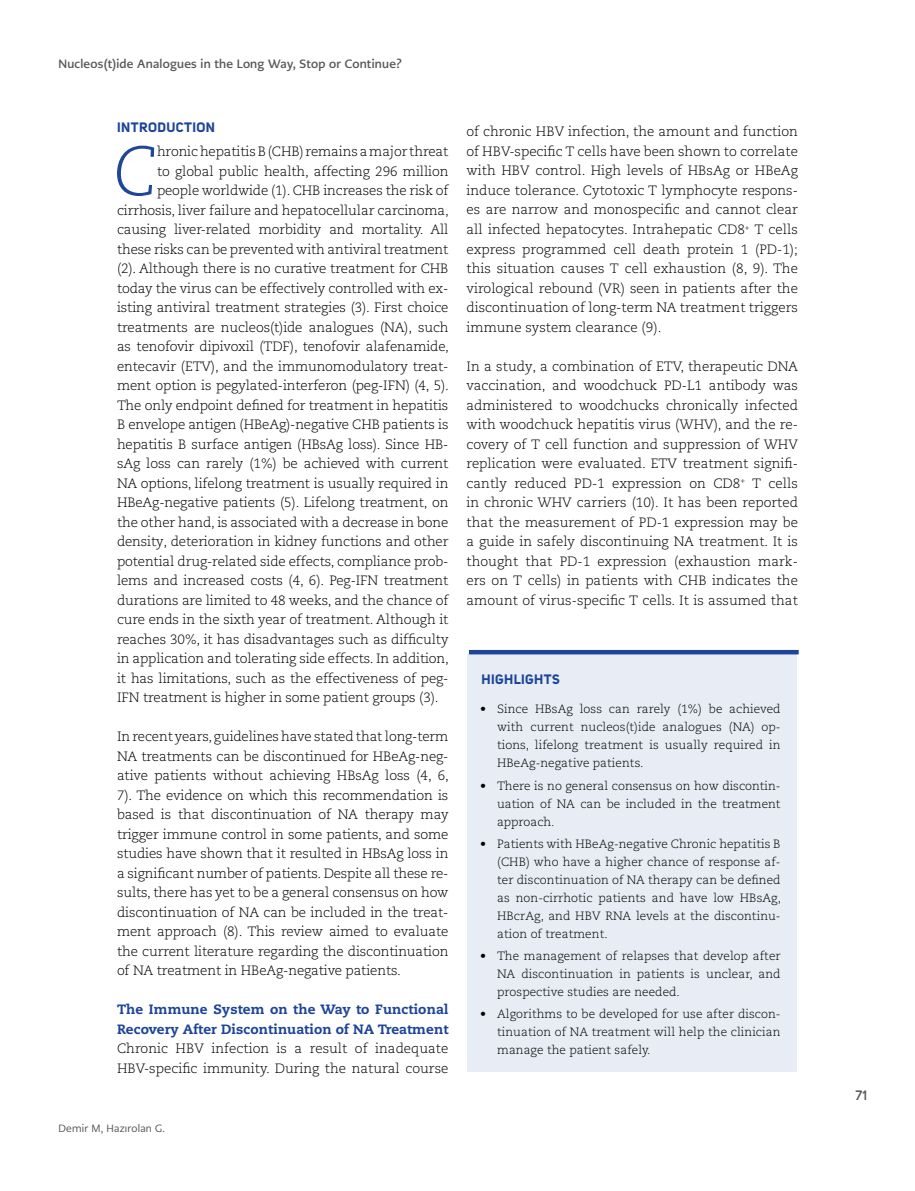
<style>
.page{position:relative;width:915px;height:1191px;background:#fff}
.page>*{position:absolute;margin:0;border:0;box-sizing:border-box;transform-origin:0 0}
.t1{font:italic 300 69.15px "Caecilia LT Pro 46";color:#1e4797}
.t2{font:300 13.5px/19.5px "Caecilia LT Pro 45";letter-spacing:-.01em;color:#000;text-align:justify}
.t3{font:800 13.5px/19.5px "Caecilia LT Pro 85";letter-spacing:.01em;color:#1d4498}
.t4{font:700 13.5px "Uni Sans";letter-spacing:.03em;color:#1d4498}
.t5{font:600 13.5px "Uni Sans";color:#58595b}
.t6{font:300 12px/18px "Caecilia LT Pro 45";letter-spacing:.005em;color:#000;text-align:justify}
.t7{font:700 12px "PMN Caecilia Sans Head";letter-spacing:.02em;color:#58585a}
.t8{font:10.5px "PMN Caecilia Sans Head";letter-spacing:.02em;color:#58585a}
</style>
<div class="page">
<div style="left:467px;top:654px;width:329px;height:417px;background:#e8edf5"></div>
<hr style="left:469px;top:650px;width:329px;height:4px;background:#1d4498">
<p class="t7" style="left:58px;top:56px;width:345px">Nucleos(t)ide Analogues in the Long Way, Stop or Continue?</p>
<p class="t4" style="left:117px;top:119px;width:99px">INTRODUCTION</p>
<h1 class="t1" style="left:113px;top:128px;width:46px">C</h1>
<p class="t2" style="left:157px;top:141px;width:293px">hronic hepatitis B (CHB) remains a major threat</p>
<p class="t2" style="left:157px;top:161px;width:293px">to global public health, affecting 296 million</p>
<p class="t2" style="left:157px;top:180px;width:293px">people worldwide (1). CHB increases the risk of</p>
<p class="t2" style="left:117px;top:200px;width:333px">cirrhosis, liver failure and hepatocellular carcinoma,</p>
<p class="t2" style="left:117px;top:219px;width:333px">causing liver-related morbidity and mortality. All</p>
<p class="t2" style="left:117px;top:239px;width:333px">these risks can be prevented with antiviral treatment</p>
<p class="t2" style="left:117px;top:258px;width:333px">(2). Although there is no curative treatment for CHB</p>
<p class="t2" style="left:117px;top:278px;width:333px">today the virus can be effectively controlled with ex-</p>
<p class="t2" style="left:117px;top:297px;width:333px">isting antiviral treatment strategies (3). First choice</p>
<p class="t2" style="left:117px;top:317px;width:333px">treatments are nucleos(t)ide analogues (NA), such</p>
<p class="t2" style="left:117px;top:336px;width:333px">as tenofovir dipivoxil (TDF), tenofovir alafenamide,</p>
<p class="t2" style="left:117px;top:356px;width:333px">entecavir (ETV), and the immunomodulatory treat-</p>
<p class="t2" style="left:117px;top:375px;width:333px">ment option is pegylated-interferon (peg-IFN) (4, 5).</p>
<p class="t2" style="left:117px;top:395px;width:333px">The only endpoint defined for treatment in hepatitis</p>
<p class="t2" style="left:117px;top:414px;width:333px">B envelope antigen (HBeAg)-negative CHB patients is</p>
<p class="t2" style="left:117px;top:434px;width:333px">hepatitis B surface antigen (HBsAg loss). Since HB-</p>
<p class="t2" style="left:117px;top:453px;width:333px">sAg loss can rarely (1%) be achieved with current</p>
<p class="t2" style="left:117px;top:473px;width:333px">NA options, lifelong treatment is usually required in</p>
<p class="t2" style="left:117px;top:492px;width:333px">HBeAg-negative patients (5). Lifelong treatment, on</p>
<p class="t2" style="left:117px;top:512px;width:333px">the other hand, is associated with a decrease in bone</p>
<p class="t2" style="left:117px;top:531px;width:333px">density, deterioration in kidney functions and other</p>
<p class="t2" style="left:117px;top:551px;width:333px">potential drug-related side effects, compliance prob-</p>
<p class="t2" style="left:117px;top:570px;width:333px">lems and increased costs (4, 6). Peg-IFN treatment</p>
<p class="t2" style="left:117px;top:590px;width:333px">durations are limited to 48 weeks, and the chance of</p>
<p class="t2" style="left:117px;top:609px;width:333px">cure ends in the sixth year of treatment. Although it</p>
<p class="t2" style="left:117px;top:629px;width:333px">reaches 30%, it has disadvantages such as difficulty</p>
<p class="t2" style="left:117px;top:648px;width:333px">in application and tolerating side effects. In addition,</p>
<p class="t2" style="left:117px;top:668px;width:333px">it has limitations, such as the effectiveness of peg-</p>
<p class="t2" style="left:117px;top:687px;width:323px">IFN treatment is higher in some patient groups (3).</p>
<p class="t2" style="left:117px;top:726px;width:333px">In recent years, guidelines have stated that long-term NA treatments can be discontinued for HBeAg-neg&shy;ative patients without achieving HBsAg loss (4, 6, 7). The evidence on which this recommendation is based is that discontinuation of NA therapy may trigger immune control in some patients, and some studies have shown that it resulted in HBsAg loss in a significant number of patients. Despite all these re&shy;sults, there has yet to be a general consensus on how discontinuation of NA can be included in the treat&shy;ment approach (8). This review aimed to evaluate the current literature regarding the discontinuation of NA treatment in HBeAg-negative patients.</p>
<p class="t3" style="left:117px;top:999px;width:333px">The Immune System on the Way to Functional<br>Recovery After Discontinuation of NA Treatment</p>
<p class="t2" style="left:117px;top:1038px;width:333px">Chronic HBV infection is a result of inadequate<br>HBV-specific immunity. During the natural course</p>
<p class="t2" style="left:466px;top:122px;width:333px">of chronic HBV infection, the amount and function of HBV-specific T cells have been shown to correlate with HBV control. High levels of HBsAg or HBeAg induce tolerance. Cytotoxic T lymphocyte respons&shy;es are narrow and monospecific and cannot clear all infected hepatocytes. Intrahepatic CD8<sup>+</sup> T cells express programmed cell death protein 1 (PD-1); this situation causes T cell exhaustion (8, 9). The virological rebound (VR) seen in patients after the discontinuation of long-term NA treatment triggers immune system clearance (9).</p>
<p class="t2" style="left:466px;top:356px;width:333px">In a study, a combination of ETV, therapeutic DNA vaccination, and woodchuck PD-L1 antibody was administered to woodchucks chronically infected with woodchuck hepatitis virus (WHV), and the re&shy;covery of T cell function and suppression of WHV replication were evaluated. ETV treatment signifi&shy;cantly reduced PD-1 expression on CD8<sup>+</sup> T cells in chronic WHV carriers (10). It has been reported that the measurement of PD-1 expression may be a guide in safely discontinuing NA treatment. It is thought that PD-1 expression (exhaustion mark&shy;ers on T cells) in patients with CHB indicates the amount of virus-specific T cells. It is assumed that</p>
<p class="t4" style="left:481px;top:671px;width:80px">HIGHLIGHTS</p>
<p class="t6" style="left:497px;top:700px;width:285px;text-indent:-17px">• Since HBsAg loss can rarely (1%) be achieved with current nucleos(t)ide analogues (NA) op&shy;tions, lifelong treatment is usually required in HBeAg-negative patients.</p>
<p class="t6" style="left:497px;top:776px;width:285px;text-indent:-17px">• There is no general consensus on how discontin&shy;uation of NA can be included in the treatment approach.</p>
<p class="t6" style="left:497px;top:834px;width:285px;text-indent:-17px">• Patients with HBeAg-negative Chronic hepatitis B (CHB) who have a higher chance of response af&shy;ter discontinuation of NA therapy can be defined as non-cirrhotic patients and have low HBsAg, HBcrAg, and HBV RNA levels at the discontinu&shy;ation of treatment.</p>
<p class="t6" style="left:497px;top:946px;width:285px;text-indent:-17px">• The management of relapses that develop after NA discontinuation in patients is unclear, and prospective studies are needed.</p>
<p class="t6" style="left:497px;top:1005px;width:285px;text-indent:-17px">• Algorithms to be developed for use after discon&shy;tinuation of NA treatment will help the clinician manage the patient safely.</p>
<p class="t8" style="left:58px;top:1121px;width:108px">Demir M, Hazırolan G.</p>
<p class="t5" style="left:855px;top:1086px;width:13px">71</p>
</div>
